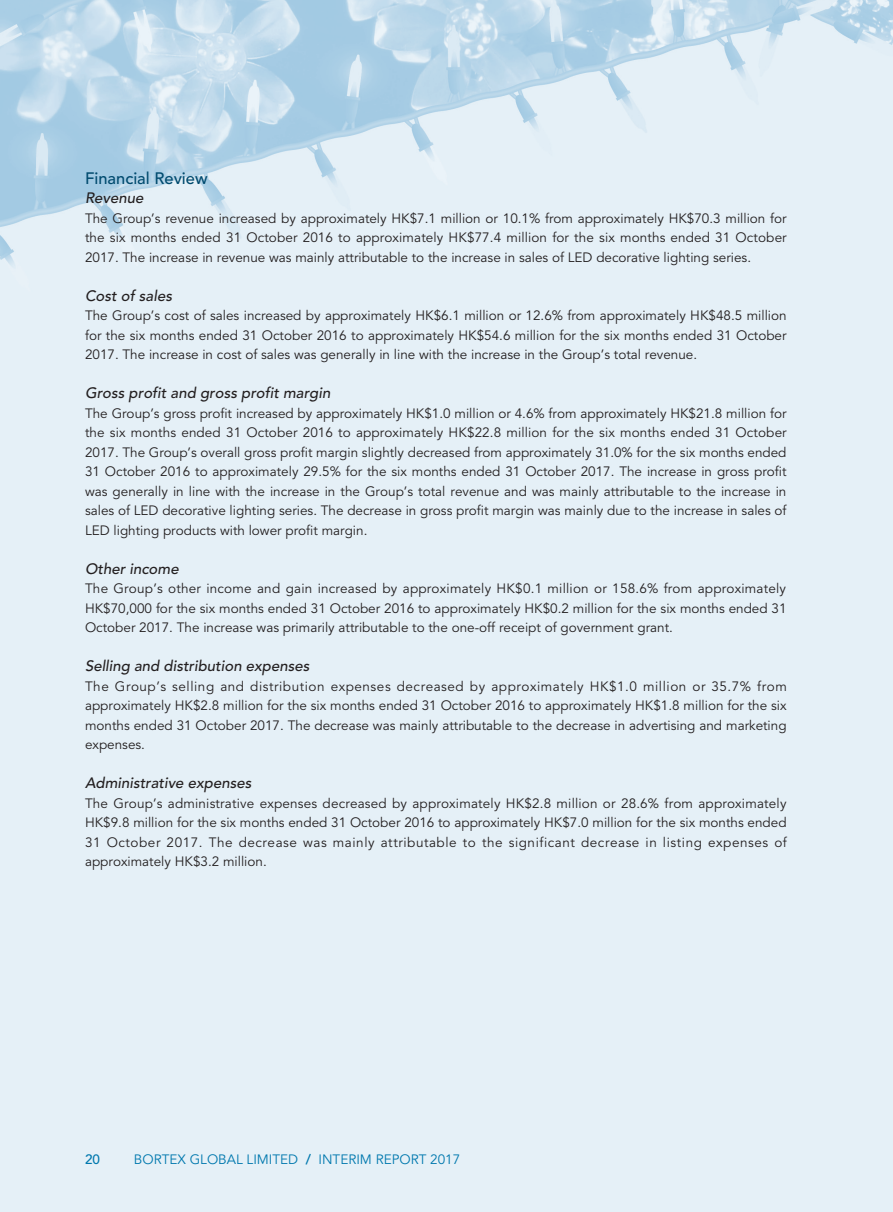
<style>
.page{position:relative;width:893px;height:1212px;background:#fff}
.page>*{position:absolute;margin:0;border:0;box-sizing:border-box;transform-origin:0 0}
._02_H2{font:500 16.5px "Avenir LT Std";color:#004a6e}
._03_H3{font:italic 500 15px "Avenir LT Std";color:#231f20}
._00_txt{font:13.5px/19.5px "Avenir LT Std";color:#231f20;text-align:justify}
.t1{font:13.5px "Avenir LT Std";color:#0078ae}
.t2{font:500 13.5px "Avenir LT Std";color:#0078ae}
.s1{font-weight:800}
</style>
<div class="page">
<img style="left:0;top:0;width:893px;height:1212px">
<p class="_02_H2" style="left:85px;top:169px;width:124px">Financial Review</p>
<p class="_03_H3" style="left:85px;top:189px;width:60px">Revenue</p>
<p class="_00_txt" style="left:85px;top:209px;width:703px">The Group’s revenue increased by approximately HK$7.1 million or 10.1% from approximately HK$70.3 million for the six months ended 31 October 2016 to approximately HK$77.4 million for the six months ended 31 October 2017. The increase in revenue was mainly attributable to the increase in sales of LED decorative lighting series.</p>
<p class="_03_H3" style="left:85px;top:287px;width:88px">Cost of sales</p>
<p class="_00_txt" style="left:85px;top:306px;width:703px">The Group’s cost of sales increased by approximately HK$6.1 million or 12.6% from approximately HK$48.5 million for the six months ended 31 October 2016 to approximately HK$54.6 million for the six months ended 31 October 2017. The increase in cost of sales was generally in line with the increase in the Group’s total revenue.</p>
<p class="_03_H3" style="left:85px;top:384px;width:247px">Gross profit and gross profit margin</p>
<p class="_00_txt" style="left:85px;top:404px;width:703px">The Group’s gross profit increased by approximately HK$1.0 million or 4.6% from approximately HK$21.8 million for the six months ended 31 October 2016 to approximately HK$22.8 million for the six months ended 31 October 2017. The Group’s overall gross profit margin slightly decreased from approximately 31.0% for the six months ended 31 October 2016 to approximately 29.5% for the six months ended 31 October 2017. The increase in gross profit was generally in line with the increase in the Group’s total revenue and was mainly attributable to the increase in sales of LED decorative lighting series. The decrease in gross profit margin was mainly due to the increase in sales of LED lighting products with lower profit margin.</p>
<p class="_03_H3" style="left:85px;top:560px;width:95px">Other income</p>
<p class="_00_txt" style="left:85px;top:579px;width:703px">The Group’s other income and gain increased by approximately HK$0.1 million or 158.6% from approximately HK$70,000 for the six months ended 31 October 2016 to approximately HK$0.2 million for the six months ended 31<br>October 2017. The increase was primarily attributable to the one-off receipt of government grant.</p>
<p class="_03_H3" style="left:85px;top:657px;width:226px">Selling and distribution expenses</p>
<p class="_00_txt" style="left:85px;top:677px;width:703px">The Group’s selling and distribution expenses decreased by approximately HK$1.0 million or 35.7% from approximately HK$2.8 million for the six months ended 31 October 2016 to approximately HK$1.8 million for the six months ended 31 October 2017. The decrease was mainly attributable to the decrease in advertising and marketing expenses.</p>
<p class="_03_H3" style="left:85px;top:774px;width:168px">Administrative expenses</p>
<p class="_00_txt" style="left:85px;top:794px;width:703px">The Group’s administrative expenses decreased by approximately HK$2.8 million or 28.6% from approximately HK$9.8 million for the six months ended 31 October 2016 to approximately HK$7.0 million for the six months ended 31 October 2017. The decrease was mainly attributable to the significant decrease in listing expenses of approximately HK$3.2 million.</p>
<p class="t2" style="left:85px;top:1152px;width:17px">20</p>
<p class="t1" style="left:134px;top:1152px;width:328px">BORTEX GLOBAL LIMITED <span class="s1">/</span> INTERIM REPORT 2017</p>
</div>
